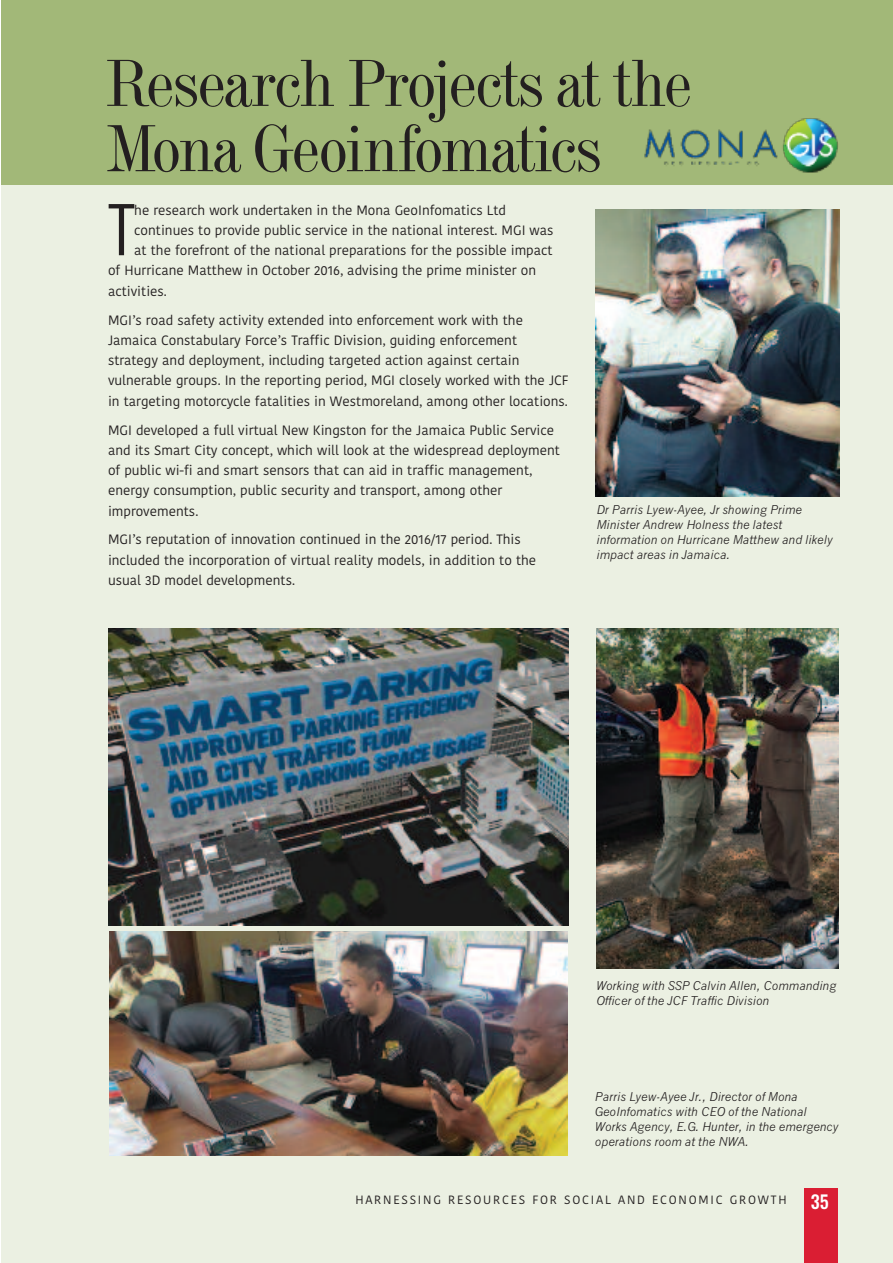
<style>
.page{position:relative;width:893px;height:1263px;background:#fff}
.page>*{position:absolute;margin:0;border:0;box-sizing:border-box;transform-origin:0 0}
.t1{font:condensed 69.15px "News Gothic BT";color:#231f20}
.t2{font:69px/65.2px "Torino Modern";color:#231f20}
.t3{font:500 18px "Oswald";color:#fff}
.t4{font:13.5px/20.2px "Kohinoor Telugu";color:#231f20}
.t5{font:italic 12px/15px "News Gothic";color:#231f20}
.t6{font:12px "Kohinoor Telugu";letter-spacing:.15em;color:#231f20}
</style>
<div class="page">
<div style="left:1px;top:184px;width:892px;height:1079px;background:#ebf0e2"></div>
<div style="left:1px;top:0;width:892px;height:184px;background:#a2b878"></div>
<div style="left:804px;top:1188px;width:34px;height:75px;background:#da1e33"></div>
<img style="left:644px;top:118px;width:194px;height:55px">
<img style="left:596px;top:628px;width:242px;height:341px">
<img style="left:108px;top:629px;width:461px;height:296px">
<img style="left:596px;top:210px;width:243px;height:286px">
<img style="left:109px;top:931px;width:458px;height:225px">
<h2 class="t2" style="left:106px;top:58px;width:585px">Research Projects at the<br>Mona Geoinfomatics</h2>
<h1 class="t1" style="left:108px;top:191px;width:29px">T</h1>
<p class="t4" style="left:134px;top:201px;width:373px">he research work undertaken in the Mona GeoInfomatics Ltd</p>
<p class="t4" style="left:134px;top:221px;width:421px">continues to provide public service in the national interest. MGI was</p>
<p class="t4" style="left:134px;top:241px;width:420px">at the forefront of the national preparations for the possible impact</p>
<p class="t4" style="left:108px;top:262px;width:430px">of Hurricane Matthew in October 2016, advising the prime minister on</p>
<p class="t4" style="left:108px;top:282px;width:60px">activities.</p>
<p class="t4" style="left:108px;top:311px;width:462px">MGI’s road safety activity extended into enforcement work with the Jamaica Constabulary Force’s Traffic Division, guiding enforcement strategy and deployment, including targeted action against certain vulnerable groups. In the reporting period, MGI closely worked with the JCF in targeting motorcycle fatalities in Westmoreland, among other locations.</p>
<p class="t4" style="left:108px;top:421px;width:453px">MGI developed a full virtual New Kingston for the Jamaica Public Service and its Smart City concept, which will look at the widespread deployment of public wi-fi and smart sensors that can aid in traffic management, energy consumption, public security and transport, among other improvements.</p>
<p class="t4" style="left:108px;top:530px;width:430px">MGI’s reputation of innovation continued in the 2016/17 period. This included the incorporation of virtual reality models, in addition to the usual 3D model developments.</p>
<p class="t5" style="left:596px;top:502px;width:238px">Dr Parris Lyew-Ayee, Jr showing Prime Minister Andrew Holness the latest information on Hurricane Matthew and likely impact areas in Jamaica.</p>
<p class="t5" style="left:596px;top:978px;width:242px">Working with SSP Calvin Allen, Commanding<br>Officer of the JCF Traffic Division</p>
<p class="t5" style="left:595px;top:1089px;width:245px">Parris Lyew-Ayee Jr., Director of Mona GeoInfomatics with CEO of the National Works Agency, E.G. Hunter, in the emergency operations room at the NWA.</p>
<p class="t6" style="left:355px;top:1195px;width:433px">HARNESSING RESOURCES FOR SOCIAL AND ECONOMIC GROWTH</p>
<h3 class="t3" style="left:811px;top:1192px;width:19px">35</h3>
</div>
